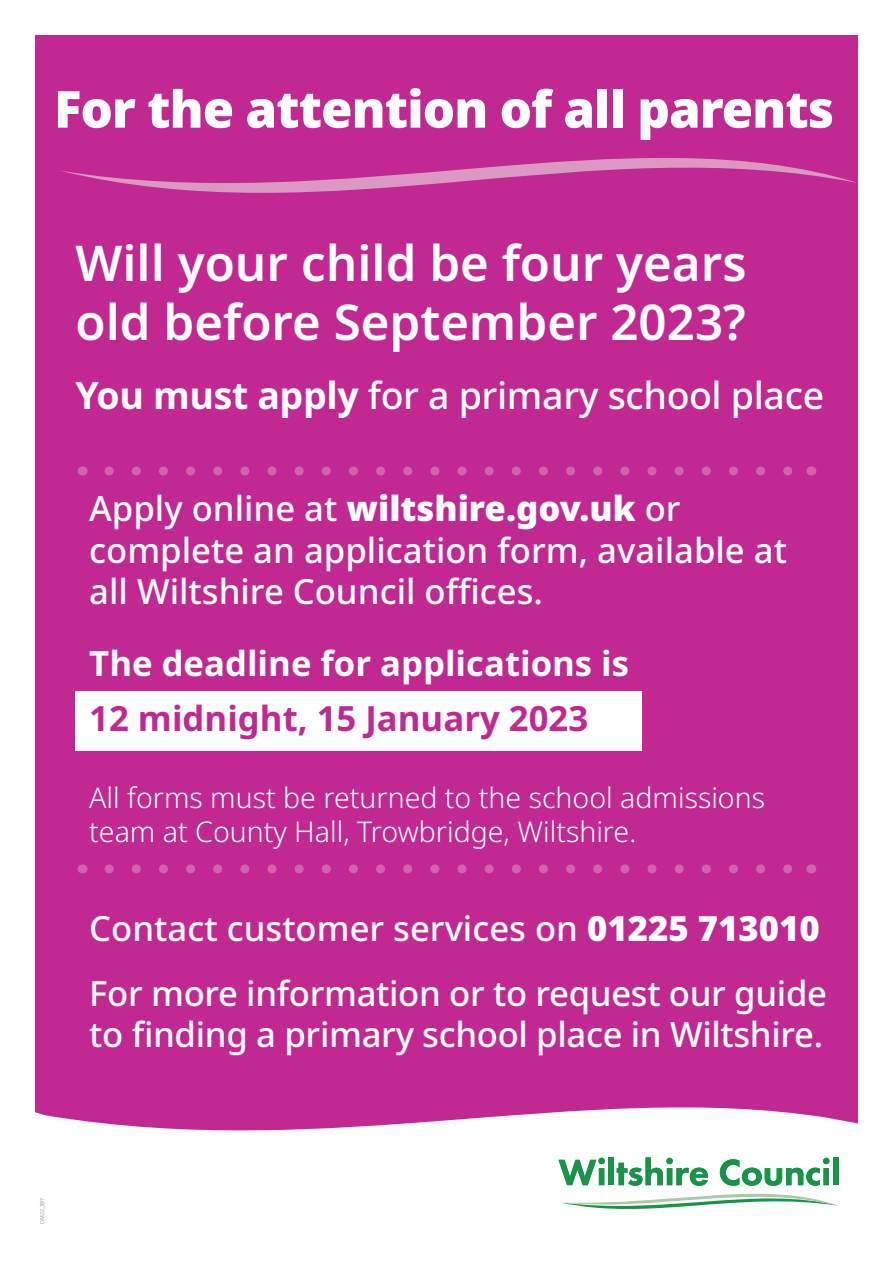
<style>
.page{position:relative;width:893px;height:1263px;background:#fff}
.page>*{position:absolute;margin:0;border:0;box-sizing:border-box;transform-origin:0 0}
.t1{font:900 51px "Noto Sans";letter-spacing:-.02em;color:#fff}
.t2{font:600 49.35px/59.1px "Noto Sans";color:#fff}
.t3{font:500 37.5px "Noto Sans";letter-spacing:-.01em;color:#fff}
.t4{font:500 34.65px/41.7px "Noto Sans";color:#fff}
.t5{font:700 34.65px "Noto Sans";color:#fff}
.t6{font:700 34.65px "Noto Sans";color:#c12892}
.t7{font:300 28.5px/34.2px "Noto Sans";color:#fff}
.t8{font:5.25px "Noto Sans";color:#939598}
.s1{font-weight:700}
.s2{font-weight:900}
</style>
<div class="page">
<div style="left:35px;top:578px;width:823px;height:41px;background:#c12892"></div>
<div style="left:35px;top:619px;width:823px;height:512px;background:#c12892"></div>
<div style="left:35px;top:35px;width:823px;height:543px;background:#c12892"></div>
<div style="left:75px;top:691px;width:567px;height:59px;background:#fff"></div>
<svg style="left:59px;top:113px;width:799px;height:124px;background:#c22f95"></svg>
<svg style="left:558px;top:1157px;width:281px;height:52px"></svg>
<svg style="left:109px;top:466px;width:688px;height:9px;background:#c43798"></svg>
<svg style="left:109px;top:864px;width:688px;height:9px;background:#c43798"></svg>
<h1 class="t1" style="left:54px;top:70px;width:782px">For the attention of all parents</h1>
<h2 class="t2" style="left:75px;top:234px;width:673px">Will your child be four years old before September 2023?</h2>
<p class="t3" style="left:75px;top:369px;width:750px"><span class="s1">You must apply</span> for a primary school place</p>
<p class="t4" style="left:89px;top:488px;width:699px">Apply online at <span class="s2">wiltshire.gov.uk</span> or complete an application form, available at all Wiltshire Council offices.</p>
<p class="t5" style="left:89px;top:639px;width:541px">The deadline for applications is</p>
<p class="t6" style="left:89px;top:694px;width:500px">12 midnight, 15 January 2023</p>
<p class="t7" style="left:89px;top:781px;width:677px">All forms must be returned to the school admissions team at County Hall, Trowbridge, Wiltshire.</p>
<p class="t4" style="left:89px;top:896px;width:739px;line-height:64.9px">Contact customer services on <span class="s2">01225 713010<br></span>For more information or to request our guide</p>
<p class="t4" style="left:89px;top:1015px;width:735px">to finding a primary school place in Wiltshire.</p>
<p class="t8" style="left:39px;top:1224px;width:27px;rotate:-90deg">DM22_397</p>
</div>
